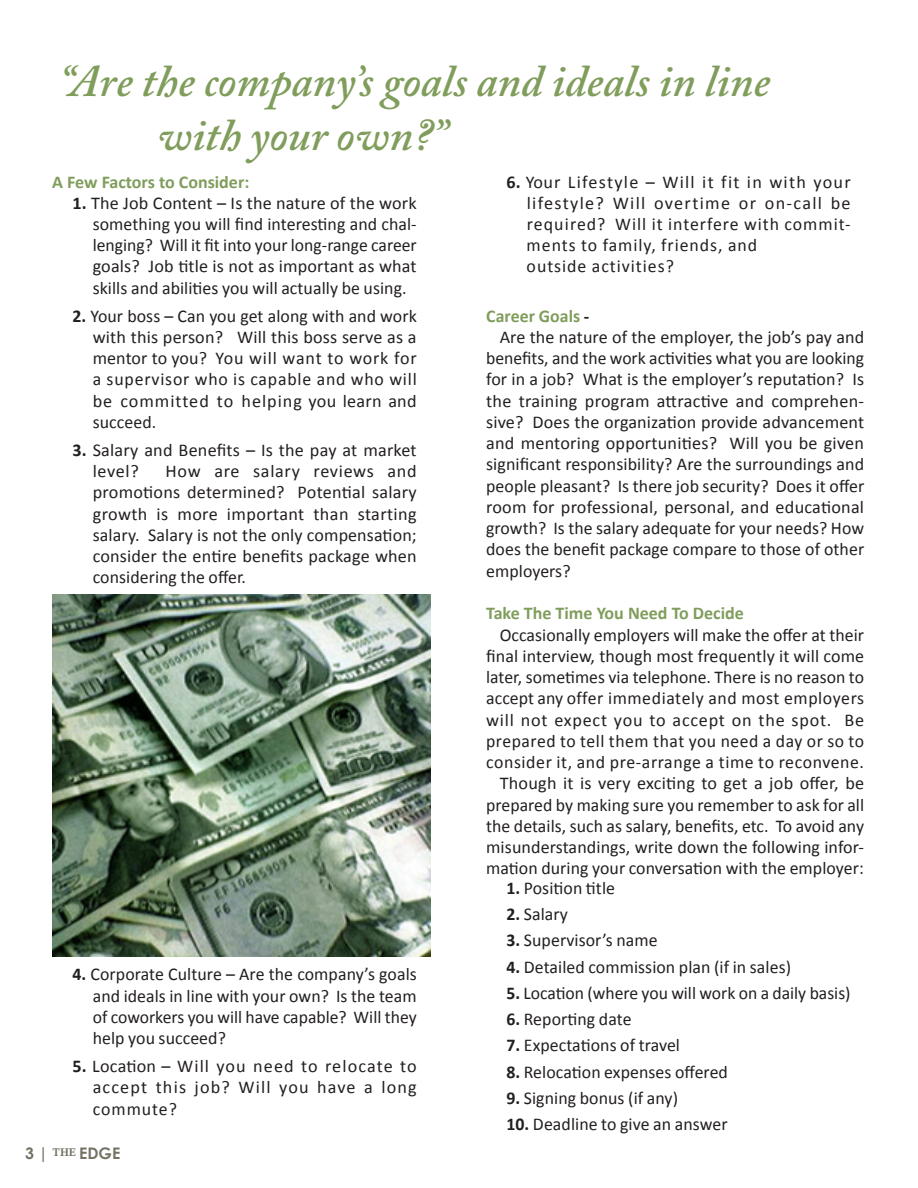
<style>
.page{position:relative;width:918px;height:1188px;background:#fff}
.page>*{position:absolute;margin:0;border:0;box-sizing:border-box;transform-origin:0 0}
.t1{font:italic 600 45px/54px "Adobe Caslon Pro";color:#809d5c}
.t2{font:18px/21.3px "Calibri";letter-spacing:.005em;color:#231f20;text-align:justify}
.t3{font:18px/21.3px "Calibri";letter-spacing:.055em;color:#231f20}
.t4{font:700 18px "Calibri";color:#809d5c}
.t5{font:700 15.9px "Century Gothic";color:#747263}
.s1{font-weight:700}
.s2{color:#231f20}
</style>
<div class="page">
<img style="left:52px;top:594px;width:378px;height:363px">
<h1 class="t1" style="left:158px;top:54px;width:614px;text-indent:-99px">“Are the company’s goals and ideals in line with your own?”</h1>
<p class="t4" style="left:52px;top:170px;width:199px">A Few Factors to Consider:</p>
<p class="t2" style="left:93px;top:192px;width:326px;text-indent:-20px"><span class="s1">1.</span> The Job Content – Is the nature of the work something you will find interesting and chal&shy;lenging? Will it fit into your long-range career goals? Job title is not as important as what skills and abilities you will actually be using.</p>
<p class="t2" style="left:93px;top:305px;width:326px;text-indent:-20px"><span class="s1">2.</span> Your boss – Can you get along with and work with this person? Will this boss serve as a mentor to you? You will want to work for a supervisor who is capable and who will be committed to helping you learn and succeed.</p>
<p class="t2" style="left:93px;top:439px;width:325px;text-indent:-20px"><span class="s1">3.</span> Salary and Benefits – Is the pay at market level?</p>
<p class="t3" style="left:527px;top:171px;width:326px;text-indent:-20px"><span class="s1">6.</span> Your Lifestyle – Will it fit in with your lifestyle? Will overtime or on-call be required? Will it interfere with commit&shy;ments to family, friends, and<br>outside activities?</p>
<p class="t4" style="left:486px;top:304px;width:105px">Career Goals <span class="s2">-</span></p>
<p class="t2" style="left:500px;top:326px;width:366px">Are the nature of the employer, the job’s pay and</p>
<p class="t2" style="left:486px;top:348px;width:379px">benefits, and the work activities what you are looking</p>
<p class="t2" style="left:486px;top:369px;width:380px">for in a job? What is the employer’s reputation? Is</p>
<p class="t2" style="left:486px;top:390px;width:380px">the training program attractive and comprehen-</p>
<p class="t2" style="left:486px;top:411px;width:380px">sive? Does the organization provide advancement</p>
<p class="t2" style="left:486px;top:433px;width:379px">and mentoring opportunities? Will you be given</p>
<p class="t2" style="left:486px;top:454px;width:380px">significant responsibility? Are the surroundings and</p>
<p class="t2" style="left:486px;top:475px;width:380px">people pleasant? Is there job security? Does it offer</p>
<p class="t2" style="left:486px;top:496px;width:379px">room for professional, personal, and educational</p>
<p class="t2" style="left:486px;top:518px;width:379px">growth? Is the salary adequate for your needs? How</p>
<p class="t2" style="left:486px;top:539px;width:380px">does the benefit package compare to those of other</p>
<p class="t2" style="left:486px;top:560px;width:86px">employers?</p>
<p class="t4" style="left:486px;top:602px;width:259px">Take The Time You Need To Decide</p>
<p class="t2" style="left:486px;top:624px;width:380px;text-align:right">Occasionally employers will make the offer at their final interview, though most frequently it will come later, sometimes via telephone. There is no reason to accept any offer immediately and most employers will not expect you to accept on the spot. Be prepared to tell them that you need a day or so to consider it, and pre-arrange a time to reconvene.<br>Though it is very exciting to get a job offer, be prepared by making sure you remember to ask for all the details, such as salary, benefits, etc. To avoid any misunderstandings, write down the following infor&shy;mation during your conversation with the employer:</p>
<p class="t2" style="left:506px;top:877px;width:110px"><span class="s1">1.</span> Position title</p>
<p class="t2" style="left:506px;top:903px;width:63px"><span class="s1">2.</span> Salary</p>
<p class="t2" style="left:506px;top:930px;width:153px"><span class="s1">3.</span> Supervisor’s name</p>
<p class="t2" style="left:506px;top:956px;width:286px"><span class="s1">4.</span> Detailed commission plan (if in sales)</p>
<p class="t2" style="left:506px;top:982px;width:346px"><span class="s1">5.</span> Location (where you will work on a daily basis)</p>
<p class="t2" style="left:506px;top:1008px;width:127px"><span class="s1">6.</span> Reporting date</p>
<p class="t2" style="left:506px;top:1035px;width:175px"><span class="s1">7.</span> Expectations of travel</p>
<p class="t2" style="left:506px;top:1061px;width:223px"><span class="s1">8.</span> Relocation expenses offered</p>
<p class="t2" style="left:506px;top:1087px;width:173px"><span class="s1">9.</span> Signing bonus (if any)</p>
<p class="t2" style="left:506px;top:1113px;width:223px"><span class="s1">10.</span> Deadline to give an answer</p>
<p class="t2" style="left:93px;top:461px;width:326px;text-indent:73px">How are salary reviews and promotions determined? Potential salary growth is more important than starting salary. Salary is not the only compensation; consider the entire benefits package when considering the offer.</p>
<p class="t2" style="left:93px;top:964px;width:326px;text-indent:-20px"><span class="s1">4.</span> Corporate Culture – Are the company’s goals and ideals in line with your own? Is the team of coworkers you will have capable? Will they help you succeed?</p>
<p class="t2" style="left:93px;top:1055px;width:325px;text-indent:-20px"><span class="s1">5.</span> Location – Will you need to relocate to accept this job? Will you have a long commute?</p>
<p class="t5" style="left:25px;top:1142px;width:97px">3 | <sup>THE</sup> EDGE</p>
</div>
